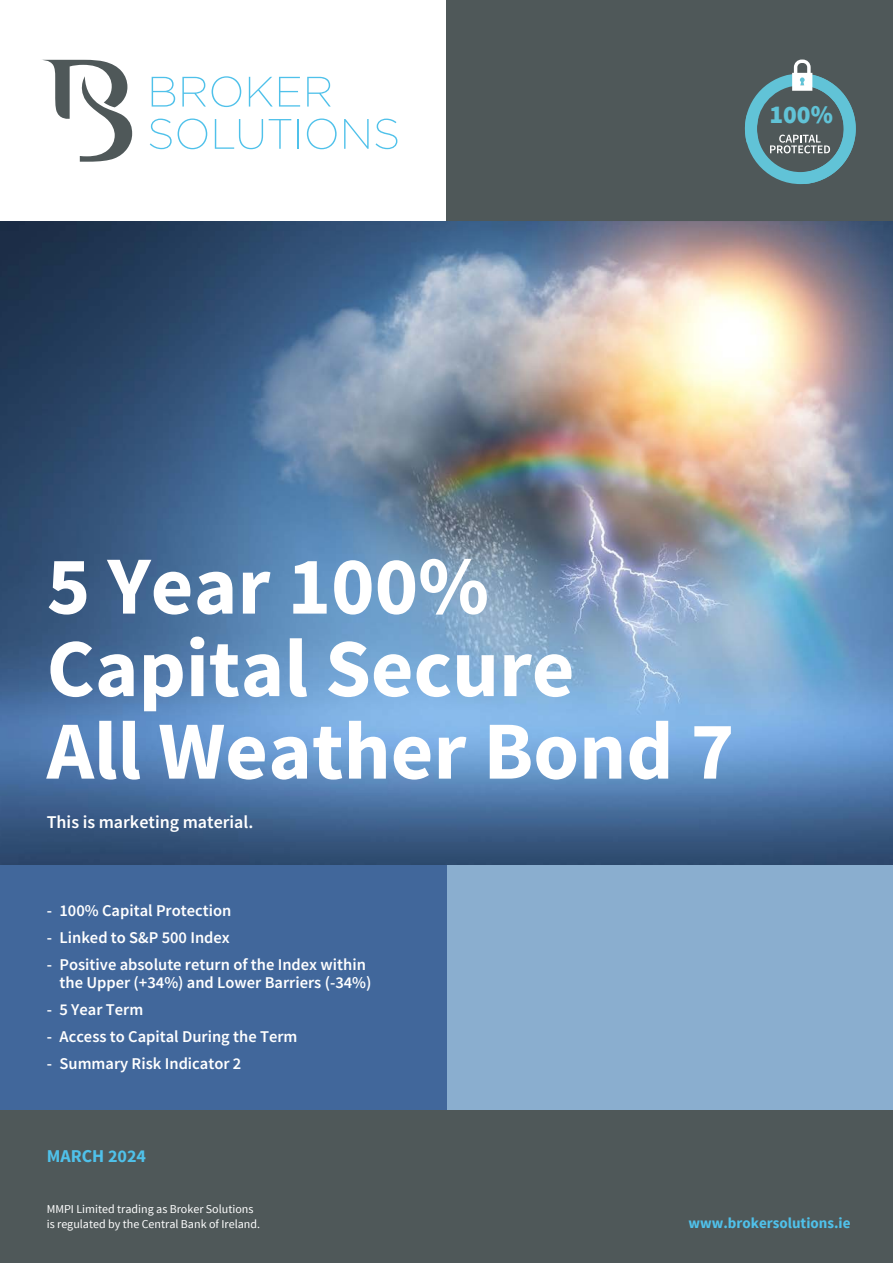
<style>
.page{position:relative;width:893px;height:1263px;background:#fff}
.page>*{position:absolute;margin:0;border:0;box-sizing:border-box;transform-origin:0 0}
.t1{font:700 82.5px "Source Sans Pro";color:#fff}
.t2{font:900 25.5px "Source Sans Pro";color:#61c3d7}
.t3{font:600 18px "Source Sans Pro";color:#fff}
.t4{font:700 18px "Source Sans Pro";color:#4fc1ea}
.t5{font:600 16.5px "Source Sans Pro";color:#fff}
.t6{font:700 15px "Source Sans Pro";color:#4fc1ea}
.t7{font:12px "Source Sans Pro";color:#fff}
</style>
<div class="page">
<div style="left:446px;top:0;width:447px;height:221px;background:#4f5859"></div>
<div style="left:0;top:1110px;width:893px;height:153px;background:#4f5859"></div>
<svg style="left:43px;top:60px;width:89px;height:102px"></svg>
<svg style="left:152px;top:77px;width:23px;height:30px"></svg>
<svg style="left:182px;top:77px;width:24px;height:30px"></svg>
<svg style="left:212px;top:76px;width:29px;height:31px"></svg>
<svg style="left:249px;top:77px;width:24px;height:30px"></svg>
<svg style="left:279px;top:77px;width:21px;height:30px"></svg>
<svg style="left:307px;top:77px;width:24px;height:30px"></svg>
<svg style="left:150px;top:119px;width:22px;height:30px"></svg>
<svg style="left:178px;top:119px;width:29px;height:30px"></svg>
<svg style="left:215px;top:119px;width:48px;height:30px"></svg>
<svg style="left:269px;top:119px;width:22px;height:30px"></svg>
<hr style="left:298px;top:119px;width:1px;height:30px;background:#4fc1ea">
<svg style="left:307px;top:119px;width:30px;height:30px"></svg>
<svg style="left:344px;top:119px;width:25px;height:30px"></svg>
<svg style="left:375px;top:119px;width:22px;height:30px"></svg>
<img style="left:0;top:221px;width:893px;height:644px">
<div style="left:0;top:865px;width:893px;height:245px;background:#8aaecf"></div>
<div style="left:0;top:865px;width:446px;height:245px;background:#41679b"></div>
<svg style="left:744px;top:60px;width:112px;height:124px"></svg>
<p class="t2" style="left:769px;top:98px;width:65px">100%</p>
<p class="t1" style="left:47px;top:533px;width:444px">5 Year 100%</p>
<p class="t1" style="left:47px;top:616px;width:529px">Capital Secure</p>
<p class="t1" style="left:47px;top:698px;width:689px">All Weather Bond 7</p>
<p class="t3" style="left:47px;top:810px;width:208px">This is marketing material.</p>
<p class="t5" style="left:47px;top:900px;width:186px">- 100% Capital Protection</p>
<p class="t5" style="left:47px;top:927px;width:185px">- Linked to S&amp;P 500 Index</p>
<p class="t5" style="left:47px;top:954px;width:321px">- Positive absolute return of the Index within</p>
<p class="t5" style="left:60px;top:972px;width:313px">the Upper (+34%) and Lower Barriers (-34%)</p>
<p class="t5" style="left:47px;top:999px;width:98px">- 5 Year Term</p>
<p class="t5" style="left:47px;top:1026px;width:252px">- Access to Capital During the Term</p>
<p class="t5" style="left:47px;top:1053px;width:196px">- Summary Risk Indicator 2</p>
<p class="t4" style="left:47px;top:1145px;width:101px">MARCH 2024</p>
<p class="t7" style="left:47px;top:1202px;width:208px">MMPI Limited trading as Broker Solutions</p>
<p class="t7" style="left:47px;top:1216px;width:215px">is regulated by the Central Bank of Ireland.</p>
<p class="t6" style="left:689px;top:1214px;width:163px">www.brokersolutions.ie</p>
</div>
